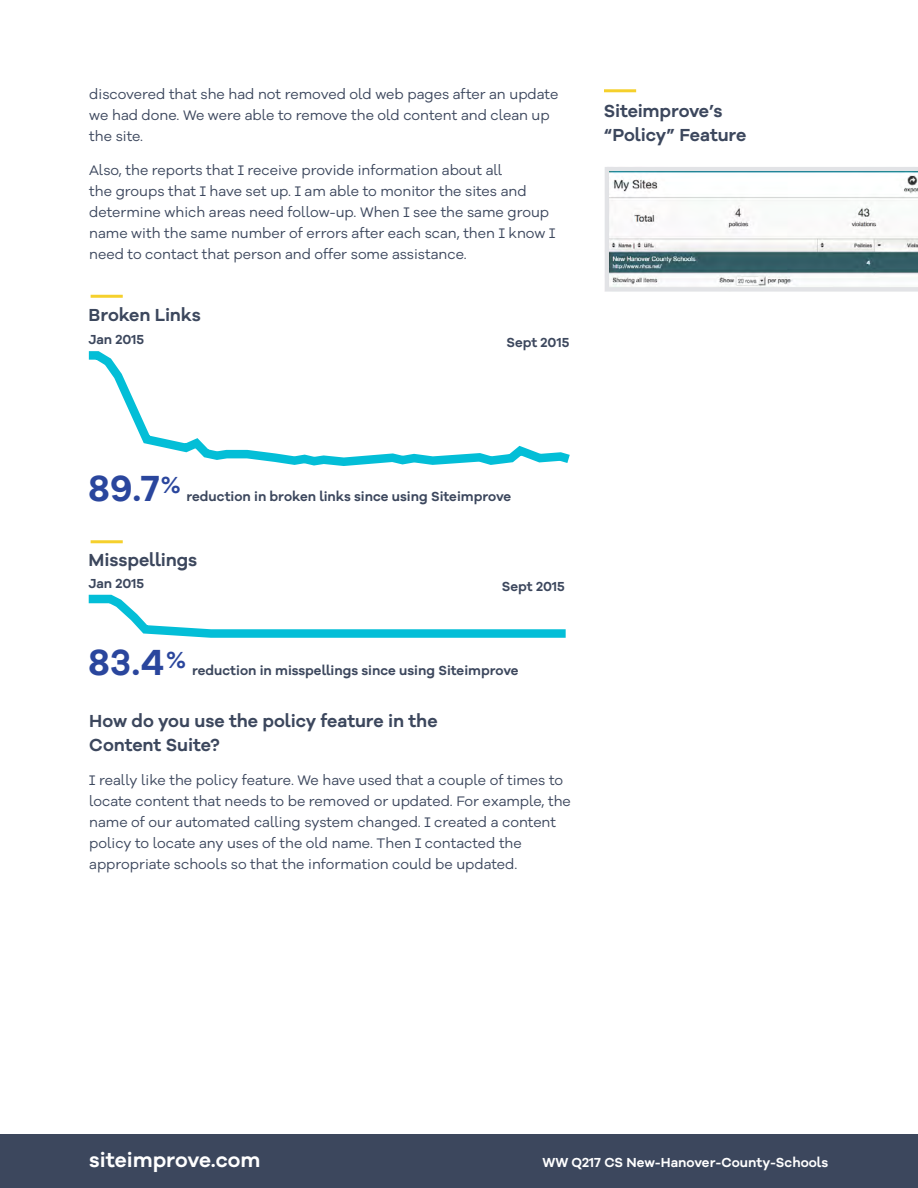
<style>
.page{position:relative;width:918px;height:1188px;background:#fff}
.page>*{position:absolute;margin:0;border:0;box-sizing:border-box;transform-origin:0 0}
.t1{font:600 21px "Galano Grotesque Alt";color:#fff}
.H2_2017{font:600 18px/24px "Galano Grotesque Alt";letter-spacing:-.005em;color:#3c475d}
.Body_2017{font:14.25px/21px "Galano Grotesque Alt";color:#3c475d}
.t2{font:600 13.5px "Galano Grotesque Alt";color:#3c475d}
.t3{font:600 13.5px "Galano Grotesque Alt";color:#fff}
.s1{font-size:37.5px;color:#2a469d}
</style>
<div class="page">
<div style="left:0;top:1134px;width:918px;height:54px;background:#3c475d"></div>
<hr style="left:91px;top:295px;width:32px;height:3px;background:#f5d02c">
<hr style="left:91px;top:540px;width:32px;height:3px;background:#f5d02c">
<svg style="left:88px;top:594px;width:478px;height:44px"></svg>
<svg style="left:88px;top:351px;width:482px;height:115px"></svg>
<svg style="left:605px;top:167px;width:313px;height:125px"></svg>
<hr style="left:604px;top:89px;width:32px;height:3px;background:#f5d02c">
<p class="Body_2017" style="left:89px;top:83px;width:471px">discovered that she had not removed old web pages after an update we had done. We were able to remove the old content and clean up the site.</p>
<p class="Body_2017" style="left:89px;top:159px;width:468px">Also, the reports that I receive provide information about all<br>the groups that I have set up. I am able to monitor the sites and determine which areas need follow-up. When I see the same group name with the same number of errors after each scan, then I know I need to contact that person and offer some assistance.</p>
<p class="H2_2017" style="left:89px;top:303px;width:114px">Broken Links</p>
<p class="t2" style="left:89px;top:330px;width:57px">Jan 2015</p>
<p class="t2" style="left:506px;top:333px;width:65px">Sept 2015</p>
<p class="H2_2017" style="left:604px;top:98px;width:144px">Siteimprove’s “Policy” Feature</p>
<p class="t2" style="left:89px;top:487px;width:424px"><span class="s1">89.7</span><sup>%</sup> reduction in broken links since using Siteimprove</p>
<p class="H2_2017" style="left:89px;top:547px;width:110px">Misspellings</p>
<p class="t2" style="left:89px;top:575px;width:57px">Jan 2015</p>
<p class="t2" style="left:502px;top:578px;width:65px">Sept 2015</p>
<p class="t2" style="left:89px;top:662px;width:432px"><span class="s1">83.4</span><sup>%</sup> reduction in misspellings since using Siteimprove</p>
<h2 class="H2_2017" style="left:89px;top:709px;width:350px">How do you use the policy feature in the<br>Content Suite?</h2>
<p class="Body_2017" style="left:89px;top:769px;width:483px">I really like the policy feature. We have used that a couple of times to locate content that needs to be removed or updated. For example, the name of our automated calling system changed. I created a content policy to locate any uses of the old name. Then I contacted the appropriate schools so that the information could be updated.</p>
<h1 class="t1" style="left:89px;top:1146px;width:173px">siteimprove.com</h1>
<p class="t3" style="left:542px;top:1153px;width:287px">WW Q217 CS New-Hanover-County-Schools</p>
</div>
